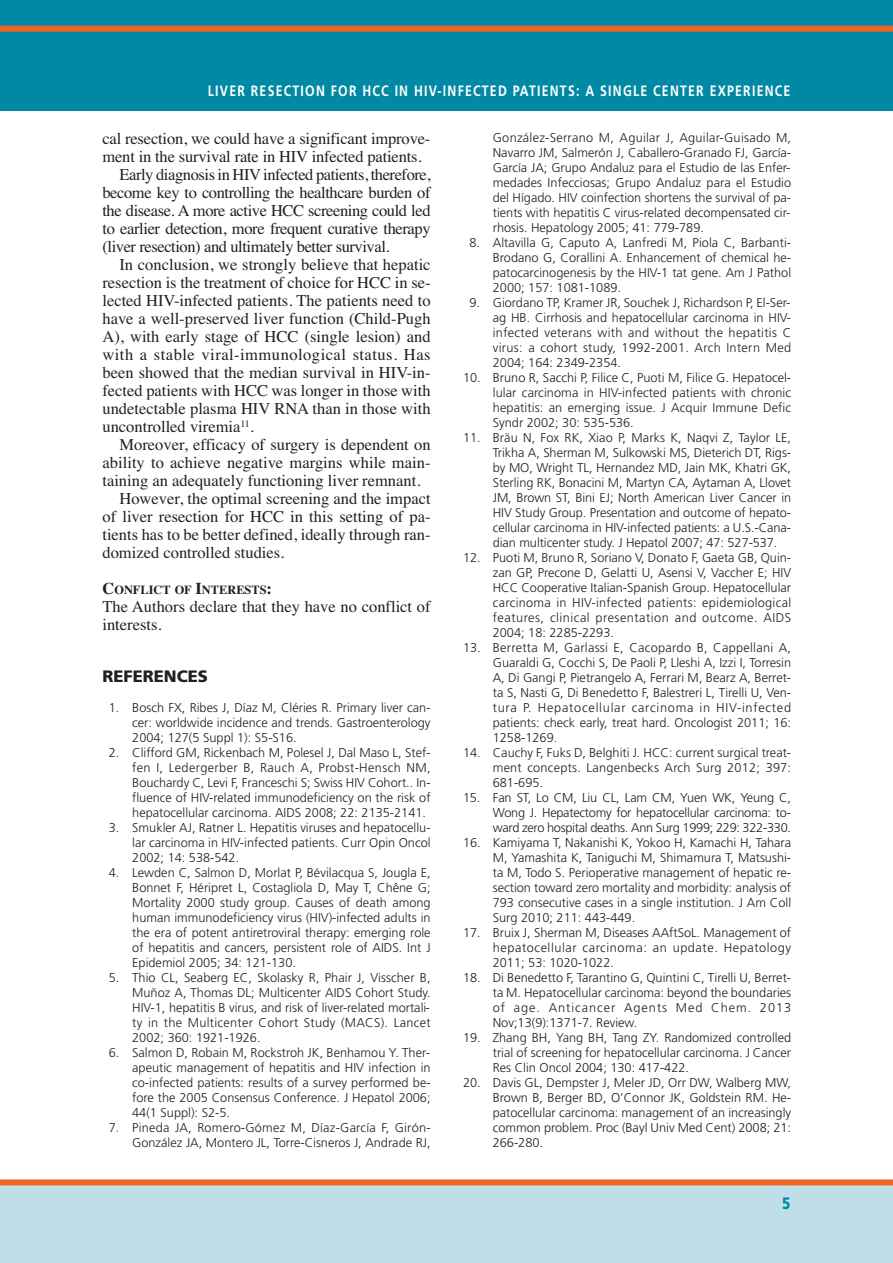
<style>
.page{position:relative;width:893px;height:1263px;background:#fff}
.page>*{position:absolute;margin:0;border:0;box-sizing:border-box;transform-origin:0 0}
.t1{font:16.5px/18px "Times";color:#231f20}
.t2{font:16.5px "Times";letter-spacing:-.025em;color:#231f20}
.t3{font:16.5px "Times";letter-spacing:.03em;color:#231f20}
.t4{font:900 16.5px "Frutiger";color:#231f20}
.t5{font:900 16.5px "Frutiger";color:#0089a5;scale:.82 1}
.t6{font:700 15px "Frutiger";letter-spacing:.1em;color:#fff;scale:.82 1}
.t7{font:300 12.75px/15px "Frutiger";color:#231f20;text-align:justify}
.t8{font:700 12.3px "Times";color:#231f20}
.s1{font-size:16.5px}
</style>
<div class="page">
<div style="left:0;top:1180px;width:893px;height:83px;background:#c0dee8"></div>
<div style="left:0;top:0;width:893px;height:111px;background:#0089a5"></div>
<div style="left:0;top:26px;width:893px;height:6px;background:#f36621"></div>
<div style="left:0;top:1179px;width:893px;height:6px;background:#f36621"></div>
<p class="t6" style="left:208px;top:84px;width:712px">LIVER RESECTION FOR HCC IN HIV-INFECTED PATIENTS: A SINGLE CENTER EXPERIENCE</p>
<p class="t1" style="left:102px;top:129px;width:329px">cal resection, we could have a significant improve-</p>
<p class="t1" style="left:102px;top:147px;width:321px">ment in the survival rate in HIV infected patients.</p>
<p class="t2" style="left:119px;top:165px;width:313px">Early diagnosis in HIV infected patients, therefore,</p>
<p class="t2" style="left:102px;top:183px;width:330px">become key to controlling the healthcare burden of</p>
<p class="t2" style="left:102px;top:201px;width:330px">the disease. A more active HCC screening could led</p>
<p class="t2" style="left:102px;top:219px;width:330px">to earlier detection, more frequent curative therapy</p>
<p class="t2" style="left:102px;top:237px;width:289px">(liver resection) and ultimately better survival.</p>
<p class="t1" style="left:119px;top:255px;width:313px">In conclusion, we strongly believe that hepatic</p>
<p class="t1" style="left:102px;top:273px;width:330px">resection is the treatment of choice for HCC in se-</p>
<p class="t1" style="left:102px;top:291px;width:330px">lected HIV-infected patients. The patients need to</p>
<p class="t1" style="left:102px;top:309px;width:330px">have a well-preserved liver function (Child-Pugh</p>
<p class="t1" style="left:102px;top:327px;width:330px">A), with early stage of HCC (single lesion) and</p>
<p class="t3" style="left:102px;top:345px;width:330px">with a stable viral-immunological status. Has</p>
<p class="t1" style="left:102px;top:363px;width:330px">been showed that the median survival in HIV-in-</p>
<p class="t1" style="left:102px;top:381px;width:330px">fected patients with HCC was longer in those with</p>
<p class="t1" style="left:102px;top:399px;width:330px">undetectable plasma HIV RNA than in those with</p>
<p class="t1" style="left:102px;top:417px;width:153px">uncontrolled viremia<sup>11</sup>.</p>
<p class="t1" style="left:119px;top:435px;width:313px">Moreover, efficacy of surgery is dependent on</p>
<p class="t1" style="left:102px;top:453px;width:330px">ability to achieve negative margins while main-</p>
<p class="t1" style="left:102px;top:471px;width:319px">taining an adequately functioning liver remnant.</p>
<p class="t1" style="left:119px;top:489px;width:313px">However, the optimal screening and the impact</p>
<p class="t1" style="left:102px;top:507px;width:330px">of liver resection for HCC in this setting of pa-</p>
<p class="t1" style="left:102px;top:525px;width:330px">tients has to be better defined, ideally through ran-</p>
<p class="t1" style="left:102px;top:543px;width:183px">domized controlled studies.</p>
<p class="t8" style="left:102px;top:583px;width:171px"><span class="s1">C</span>ONFLICT OF <span class="s1">I</span>NTERESTS<span class="s1">:</span></p>
<p class="t1" style="left:102px;top:597px;width:330px">The Authors declare that they have no conflict of interests.</p>
<p class="t4" style="left:102px;top:670px;width:107px">REFERENCES</p>
<p class="t7" style="left:132px;top:701px;width:300px;text-indent:-23px">1. Bosch FX, Ribes J, Díaz M, Cléries R. Primary liver can&shy;cer: worldwide incidence and trends. Gastroenterology 2004; 127(5 Suppl 1): S5-S16.</p>
<p class="t7" style="left:132px;top:746px;width:300px;text-indent:-23px">2. Clifford GM, Rickenbach M, Polesel J, Dal Maso L, Stef&shy;fen I, Ledergerber B, Rauch A, Probst-Hensch NM, Bouchardy C, Levi F, Franceschi S; Swiss HIV Cohort.. In&shy;fluence of HIV-related immunodeficiency on the risk of hepatocellular carcinoma. AIDS 2008; 22: 2135-2141.</p>
<p class="t7" style="left:132px;top:821px;width:300px;text-indent:-23px">3. Smukler AJ, Ratner L. Hepatitis viruses and hepatocellu&shy;lar carcinoma in HIV-infected patients. Curr Opin Oncol 2002; 14: 538-542.</p>
<p class="t7" style="left:132px;top:866px;width:300px;text-indent:-23px">4. Lewden C, Salmon D, Morlat P, Bévilacqua S, Jougla E, Bonnet F, Héripret L, Costagliola D, May T, Chêne G; Mortality 2000 study group. Causes of death among human immunodeficiency virus (HIV)-infected adults in the era of potent antiretroviral therapy: emerging role of hepatitis and cancers, persistent role of AIDS. Int J Epidemiol 2005; 34: 121-130.</p>
<p class="t7" style="left:132px;top:971px;width:300px;text-indent:-23px">5. Thio CL, Seaberg EC, Skolasky R, Phair J, Visscher B, Muñoz A, Thomas DL; Multicenter AIDS Cohort Study.<br>HIV-1, hepatitis B virus, and risk of liver-related mortali&shy;ty in the Multicenter Cohort Study (MACS). Lancet 2002; 360: 1921-1926.</p>
<p class="t7" style="left:132px;top:1046px;width:300px;text-indent:-23px">6. Salmon D, Robain M, Rockstroh JK, Benhamou Y. Ther&shy;apeutic management of hepatitis and HIV infection in co-infected patients: results of a survey performed be&shy;fore the 2005 Consensus Conference. J Hepatol 2006; 44(1 Suppl): S2-5.</p>
<p class="t7" style="left:109px;top:1121px;width:323px;text-align:right">7. Pineda JA, Romero-Gómez M, Díaz-García F, Girón-<br>González JA, Montero JL, Torre-Cisneros J, Andrade RJ,</p>
<p class="t7" style="left:493px;top:131px;width:300px">González-Serrano M, Aguilar J, Aguilar-Guisado M, Navarro JM, Salmerón J, Caballero-Granado FJ, García-García JA; Grupo Andaluz para el Estudio de las Enfer&shy;medades Infecciosas; Grupo Andaluz para el Estudio del Hígado. HIV coinfection shortens the survival of pa&shy;tients with hepatitis C virus-related decompensated cir&shy;rhosis. Hepatology 2005; 41: 779-789.</p>
<p class="t7" style="left:493px;top:236px;width:300px;text-indent:-23px">8. Altavilla G, Caputo A, Lanfredi M, Piola C, Barbanti-Brodano G, Corallini A. Enhancement of chemical he&shy;patocarcinogenesis by the HIV-1 tat gene. Am J Pathol 2000; 157: 1081-1089.</p>
<p class="t7" style="left:493px;top:296px;width:300px;text-indent:-23px">9. Giordano TP, Kramer JR, Souchek J, Richardson P, El-Ser&shy;ag HB. Cirrhosis and hepatocellular carcinoma in HIV&shy;infected veterans with and without the hepatitis C virus: a cohort study, 1992-2001. Arch Intern Med 2004; 164: 2349-2354.</p>
<p class="t7" style="left:493px;top:371px;width:300px;text-indent:-30px">10. Bruno R, Sacchi P, Filice C, Puoti M, Filice G. Hepatocel&shy;lular carcinoma in HIV-infected patients with chronic hepatitis: an emerging issue. J Acquir Immune Defic Syndr 2002; 30: 535-536.</p>
<p class="t7" style="left:493px;top:431px;width:300px;text-indent:-30px">11. Bräu N, Fox RK, Xiao P, Marks K, Naqvi Z, Taylor LE, Trikha A, Sherman M, Sulkowski MS, Dieterich DT, Rigs&shy;by MO, Wright TL, Hernandez MD, Jain MK, Khatri GK, Sterling RK, Bonacini M, Martyn CA, Aytaman A, Llovet JM, Brown ST, Bini EJ; North American Liver Cancer in HIV Study Group. Presentation and outcome of hepato&shy;cellular carcinoma in HIV-infected patients: a U.S.-Cana&shy;dian multicenter study. J Hepatol 2007; 47: 527-537.</p>
<p class="t7" style="left:493px;top:551px;width:300px;text-indent:-30px">12. Puoti M, Bruno R, Soriano V, Donato F, Gaeta GB, Quin&shy;zan GP, Precone D, Gelatti U, Asensi V, Vaccher E; HIV HCC Cooperative Italian-Spanish Group. Hepatocellular carcinoma in HIV-infected patients: epidemiological features, clinical presentation and outcome. AIDS 2004; 18: 2285-2293.</p>
<p class="t7" style="left:493px;top:641px;width:300px;text-indent:-30px">13. Berretta M, Garlassi E, Cacopardo B, Cappellani A, Guaraldi G, Cocchi S, De Paoli P, Lleshi A, Izzi I, Torresin A, Di Gangi P, Pietrangelo A, Ferrari M, Bearz A, Berret&shy;ta S, Nasti G, Di Benedetto F, Balestreri L, Tirelli U, Ven&shy;tura P. Hepatocellular carcinoma in HIV-infected patients: check early, treat hard. Oncologist 2011; 16:<br>1258-1269.</p>
<p class="t7" style="left:493px;top:746px;width:300px;text-indent:-30px">14. Cauchy F, Fuks D, Belghiti J. HCC: current surgical treat&shy;ment concepts. Langenbecks Arch Surg 2012; 397:<br>681-695.</p>
<p class="t7" style="left:493px;top:791px;width:300px;text-indent:-30px">15. Fan ST, Lo CM, Liu CL, Lam CM, Yuen WK, Yeung C, Wong J. Hepatectomy for hepatocellular carcinoma: to&shy;ward zero hospital deaths. Ann Surg 1999; 229: 322-330.</p>
<p class="t7" style="left:493px;top:836px;width:300px;text-indent:-30px">16. Kamiyama T, Nakanishi K, Yokoo H, Kamachi H, Tahara M, Yamashita K, Taniguchi M, Shimamura T, Matsushi&shy;ta M, Todo S. Perioperative management of hepatic re&shy;section toward zero mortality and morbidity: analysis of 793 consecutive cases in a single institution. J Am Coll Surg 2010; 211: 443-449.</p>
<p class="t7" style="left:493px;top:926px;width:300px;text-indent:-30px">17. Bruix J, Sherman M, Diseases AAftSoL. Management of hepatocellular carcinoma: an update. Hepatology 2011; 53: 1020-1022.</p>
<p class="t7" style="left:493px;top:971px;width:300px;text-indent:-30px">18. Di Benedetto F, Tarantino G, Quintini C, Tirelli U, Berret&shy;ta M. Hepatocellular carcinoma: beyond the boundaries of age. Anticancer Agents Med Chem. 2013<br>Nov;13(9):1371-7. Review.</p>
<p class="t7" style="left:493px;top:1031px;width:300px;text-indent:-30px">19. Zhang BH, Yang BH, Tang ZY. Randomized controlled trial of screening for hepatocellular carcinoma. J Cancer Res Clin Oncol 2004; 130: 417-422.</p>
<p class="t7" style="left:493px;top:1076px;width:300px;text-indent:-30px">20. Davis GL, Dempster J, Meler JD, Orr DW, Walberg MW, Brown B, Berger BD, O’Connor JK, Goldstein RM. He&shy;patocellular carcinoma: management of an increasingly common problem. Proc (Bayl Univ Med Cent) 2008; 21:<br>266-280.</p>
<p class="t5" style="left:782px;top:1197px;width:12px">5</p>
</div>
